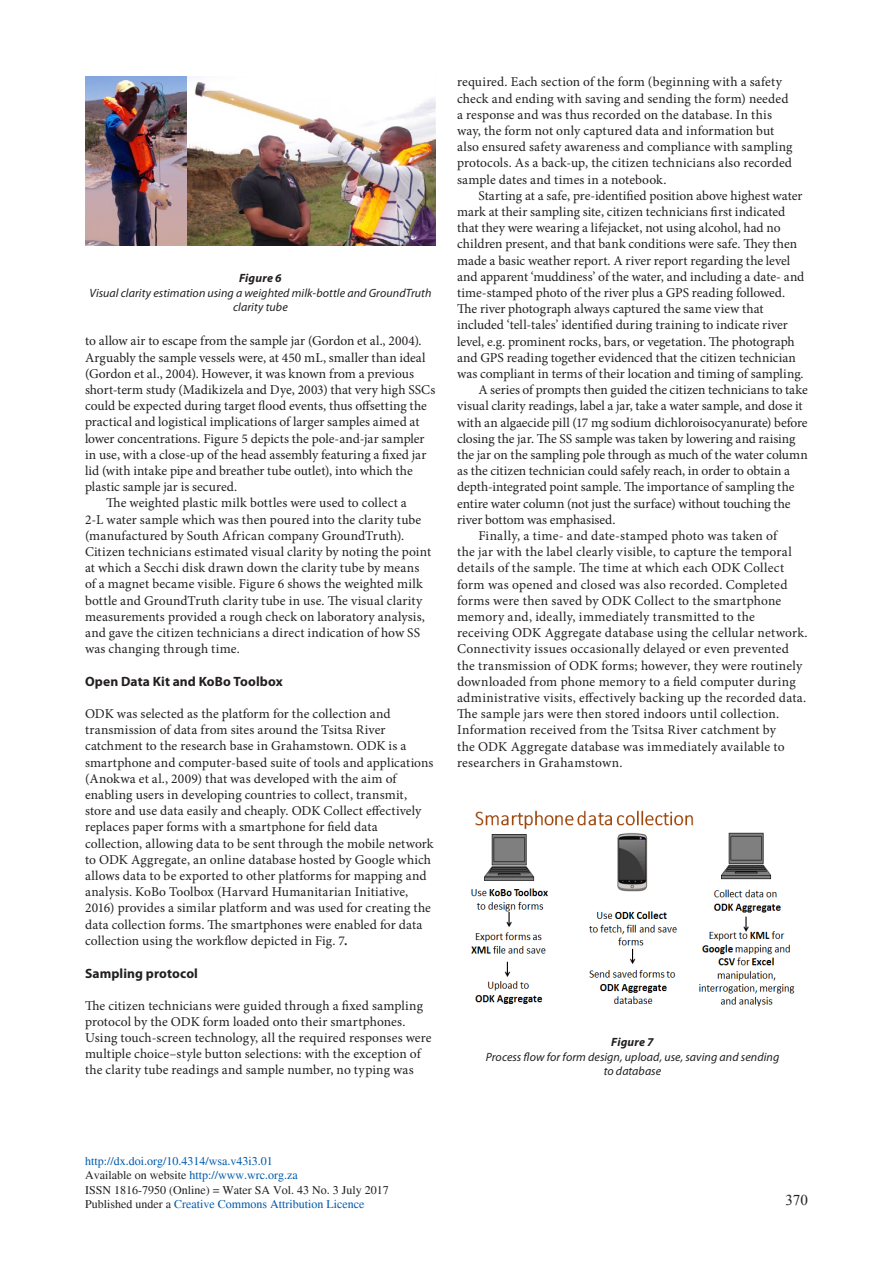
<style>
.page{position:relative;width:893px;height:1263px;background:#fff}
.page>*{position:absolute;margin:0;border:0;box-sizing:border-box;transform-origin:0 0}
.t1{font:15px "Times New Roman";color:#231f20}
.Body_Text{font:13.5px/16.2px "Minion Pro";letter-spacing:.005em;color:#231f20}
.Body_text_no_indent{font:13.5px/16.2px "Minion Pro";letter-spacing:.01em;color:#231f20}
.Subhead_2_new{font:700 13.5px "Myriad Pro";letter-spacing:.01em;color:#231f20}
.t2{font:12px/14.4px "Times";color:#015aaa}
.t3{font:italic 12px/14.4px "Myriad Pro";letter-spacing:.005em;color:#231f20;text-align:center}
.Caption_heading{font:italic 700 12px "Myriad Pro";letter-spacing:.015em;color:#231f20}
.s1{font-weight:700}
.s2{color:#231f20}
</style>
<div class="page">
<svg style="left:471px;top:810px;width:324px;height:197px"></svg>
<img style="left:85px;top:77px;width:351px;height:168px">
<p class="Caption_heading" style="left:239px;top:270px;width:44px">Figure 6</p>
<p class="t3" style="left:89px;top:285px;width:343px">Visual clarity estimation using a weighted milk-bottle and GroundTruth clarity tube</p>
<p class="Body_Text" style="left:85px;top:333px;width:352px">to allow air to escape from the sample jar (Gordon et al., 2004).<br>Arguably the sample vessels were, at 450 mL, smaller than ideal (Gordon et al., 2004). However, it was known from a previous short-term study (Madikizela and Dye, 2003) that very high SSCs could be expected during target flood events, thus offsetting the practical and logistical implications of larger samples aimed at lower concentrations. Figure 5 depicts the pole-and-jar sampler in use, with a close-up of the head assembly featuring a fixed jar lid (with intake pipe and breather tube outlet), into which the plastic sample jar is secured.</p>
<p class="Body_Text" style="left:85px;top:495px;width:348px;text-indent:21px">The weighted plastic milk bottles were used to collect a<br>2-L water sample which was then poured into the clarity tube (manufactured by South African company GroundTruth).<br>Citizen technicians estimated visual clarity by noting the point at which a Secchi disk drawn down the clarity tube by means of a magnet became visible. Figure 6 shows the weighted milk bottle and GroundTruth clarity tube in use. The visual clarity measurements provided a rough check on laboratory analysis, and gave the citizen technicians a direct indication of how SS was changing through time.</p>
<p class="Subhead_2_new" style="left:85px;top:673px;width:199px">Open Data Kit and KoBo Toolbox</p>
<p class="Body_text_no_indent" style="left:85px;top:706px;width:350px">ODK was selected as the platform for the collection and transmission of data from sites around the Tsitsa River catchment to the research base in Grahamstown. ODK is a smartphone and computer-based suite of tools and applications (Anokwa et al., 2009) that was developed with the aim of enabling users in developing countries to collect, transmit, store and use data easily and cheaply. ODK Collect effectively replaces paper forms with a smartphone for field data collection, allowing data to be sent through the mobile network to ODK Aggregate, an online database hosted by Google which allows data to be exported to other platforms for mapping and analysis. KoBo Toolbox (Harvard Humanitarian Initiative, 2016) provides a similar platform and was used for creating the data collection forms. The smartphones were enabled for data collection using the workflow depicted in Fig. 7<span class="s1">.</span></p>
<p class="Subhead_2_new" style="left:85px;top:965px;width:114px">Sampling protocol</p>
<p class="Body_text_no_indent" style="left:85px;top:997px;width:348px">The citizen technicians were guided through a fixed sampling protocol by the ODK form loaded onto their smartphones.<br>Using touch-screen technology, all the required responses were multiple choice–style button selections: with the exception of the clarity tube readings and sample number, no typing was</p>
<p class="Body_text_no_indent" style="left:457px;top:74px;width:337px">required. Each section of the form (beginning with a safety check and ending with saving and sending the form) needed a response and was thus recorded on the database. In this way, the form not only captured data and information but also ensured safety awareness and compliance with sampling protocols. As a back-up, the citizen technicians also recorded sample dates and times in a notebook.</p>
<p class="Body_Text" style="left:457px;top:187px;width:349px;text-indent:21px">Starting at a safe, pre-identified position above highest water mark at their sampling site, citizen technicians first indicated that they were wearing a lifejacket, not using alcohol, had no children present, and that bank conditions were safe. They then made a basic weather report. A river report regarding the level and apparent ‘muddiness’ of the water, and including a date- and time-stamped photo of the river plus a GPS reading followed.<br>The river photograph always captured the same view that included ‘tell-tales’ identified during training to indicate river level, e.g. prominent rocks, bars, or vegetation. The photograph and GPS reading together evidenced that the citizen technician was compliant in terms of their location and timing of sampling.</p>
<p class="Body_Text" style="left:457px;top:382px;width:352px;text-indent:21px">A series of prompts then guided the citizen technicians to take visual clarity readings, label a jar, take a water sample, and dose it with an algaecide pill (17 mg sodium dichloroisocyanurate) before closing the jar. The SS sample was taken by lowering and raising the jar on the sampling pole through as much of the water column as the citizen technician could safely reach, in order to obtain a depth-integrated point sample. The importance of sampling the entire water column (not just the surface) without touching the river bottom was emphasised.</p>
<p class="Body_Text" style="left:457px;top:528px;width:352px;text-indent:21px">Finally, a time- and date-stamped photo was taken of<br>the jar with the label clearly visible, to capture the temporal details of the sample. The time at which each ODK Collect form was opened and closed was also recorded. Completed forms were then saved by ODK Collect to the smartphone memory and, ideally, immediately transmitted to the receiving ODK Aggregate database using the cellular network.<br>Connectivity issues occasionally delayed or even prevented the transmission of ODK forms; however, they were routinely downloaded from phone memory to a field computer during administrative visits, effectively backing up the recorded data.<br>The sample jars were then stored indoors until collection.<br>Information received from the Tsitsa River catchment by<br>the ODK Aggregate database was immediately available to researchers in Grahamstown.</p>
<p class="Caption_heading" style="left:611px;top:1034px;width:44px">Figure 7</p>
<p class="t3" style="left:486px;top:1049px;width:295px">Process flow for form design, upload, use, saving and sending to database</p>
<p class="t2" style="left:85px;top:1154px;width:305px">http://dx.doi.org/10.4314/wsa.v43i3.01<br><span class="s2">Available on website</span> http://www.wrc.org.za<br><span class="s2">ISSN 1816-7950 (Online) = Water SA Vol. 43 No. 3 July 2017<br>Published under a</span> Creative Commons Attribution Licence</p>
<p class="t1" style="left:785px;top:1190px;width:24px">370</p>
</div>
